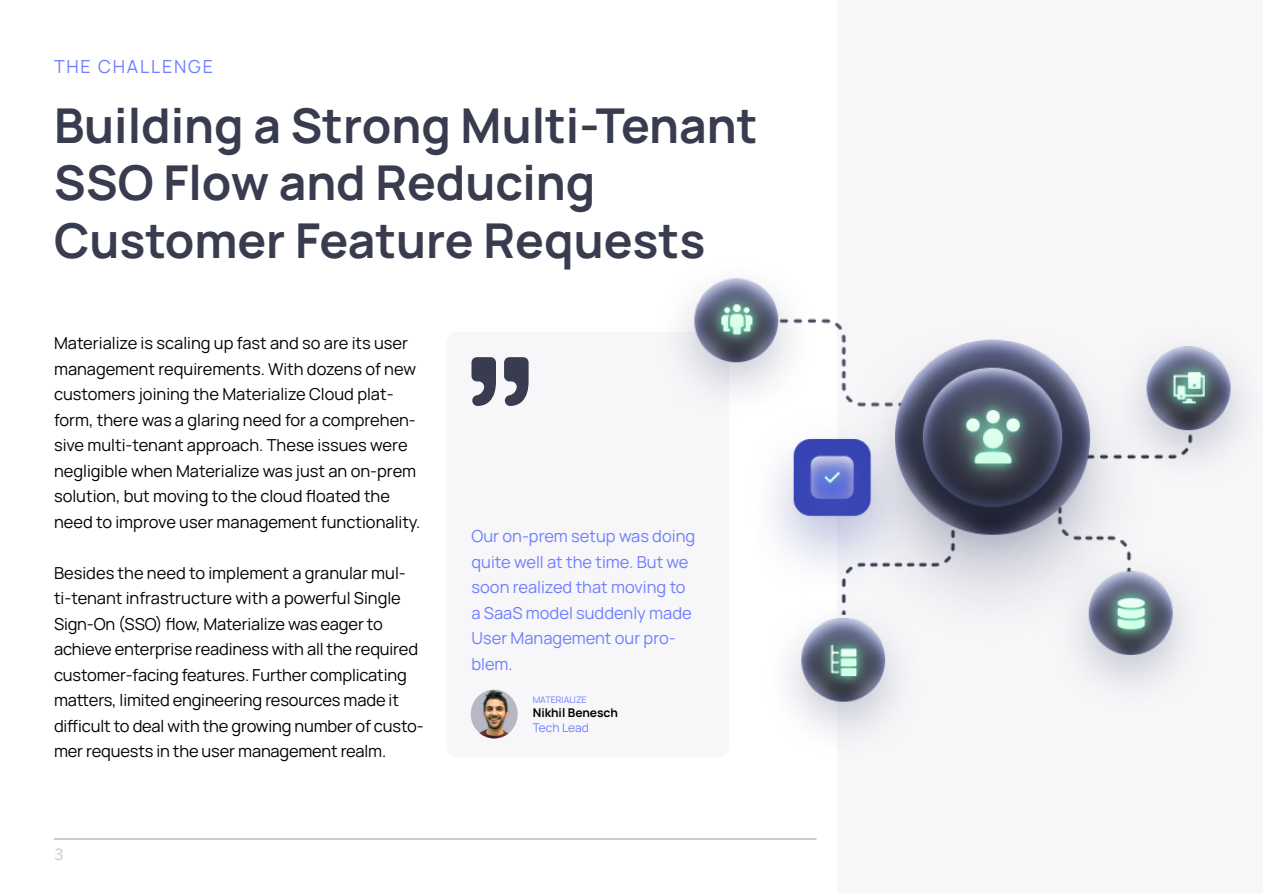
<style>
.page{position:relative;width:1263px;height:893px;background:#fff}
.page>*{position:absolute;margin:0;border:0;box-sizing:border-box;transform-origin:0 0}
.t1{font:700 48px/57.6px "Manrope";color:#393c4f}
.t2{font:18px "Manrope";letter-spacing:.1em;color:#6f7dff}
.t3{font:16.5px/25.5px "Manrope";letter-spacing:-.005em;color:#000}
.t4{font:16.5px/25.5px "Manrope";color:#6f7dff}
.t5{font:16.5px "IBM Plex Mono";color:#cdcdcd}
.t6{font:700 12px "Manrope";color:#000}
.t7{font:12px "Manrope";color:#6f7dff}
.t8{font:9px "Manrope";color:#6f7dff}
</style>
<div class="page">
<hr style="left:54px;top:838px;width:762px;height:2px;background:#b7b8c5">
<div style="left:838px;top:0;width:425px;height:893px;background:#f7f7f9"></div>
<div style="left:446px;top:332px;width:283px;height:425px;background:#f7f7f9;border-radius:12px"></div>
<img style="left:471px;top:690px;width:47px;height:48px">
<svg style="left:471px;top:357px;width:58px;height:49px"></svg>
<img style="left:678px;top:278px;width:565px;height:469px">
<p class="t2" style="left:54px;top:54px;width:160px">THE CHALLENGE</p>
<h1 class="t1" style="left:54px;top:95px;width:705px">Building a Strong Multi-Tenant<br>SSO Flow and Reducing<br>Customer Feature Requests</h1>
<p class="t3" style="left:54px;top:330px;width:368px">Materialize is scaling up fast and so are its user management requirements. With dozens of new customers joining the Materialize Cloud plat&shy;form, there was a glaring need for a comprehen&shy;sive multi-tenant approach. These issues were negligible when Materialize was just an on-prem solution, but moving to the cloud floated the need to improve user management functionality.</p>
<p class="t3" style="left:54px;top:559px;width:371px">Besides the need to implement a granular mul&shy;ti-tenant infrastructure with a powerful Single Sign-On (SSO) flow, Materialize was eager to achieve enterprise readiness with all the required customer-facing features. Further complicating matters, limited engineering resources made it difficult to deal with the growing number of custo&shy;mer requests in the user management realm.</p>
<p class="t5" style="left:54px;top:842px;width:11px">3</p>
<p class="t4" style="left:471px;top:523px;width:225px">Our on-prem setup was doing quite well at the time. But we soon realized that moving to a SaaS model suddenly made<br>User Management our pro&shy;blem.</p>
<p class="t8" style="left:533px;top:693px;width:56px">MATERIALIZE</p>
<p class="t6" style="left:533px;top:705px;width:87px">Nikhil Benesch</p>
<p class="t7" style="left:533px;top:719px;width:58px">Tech Lead</p>
</div>
